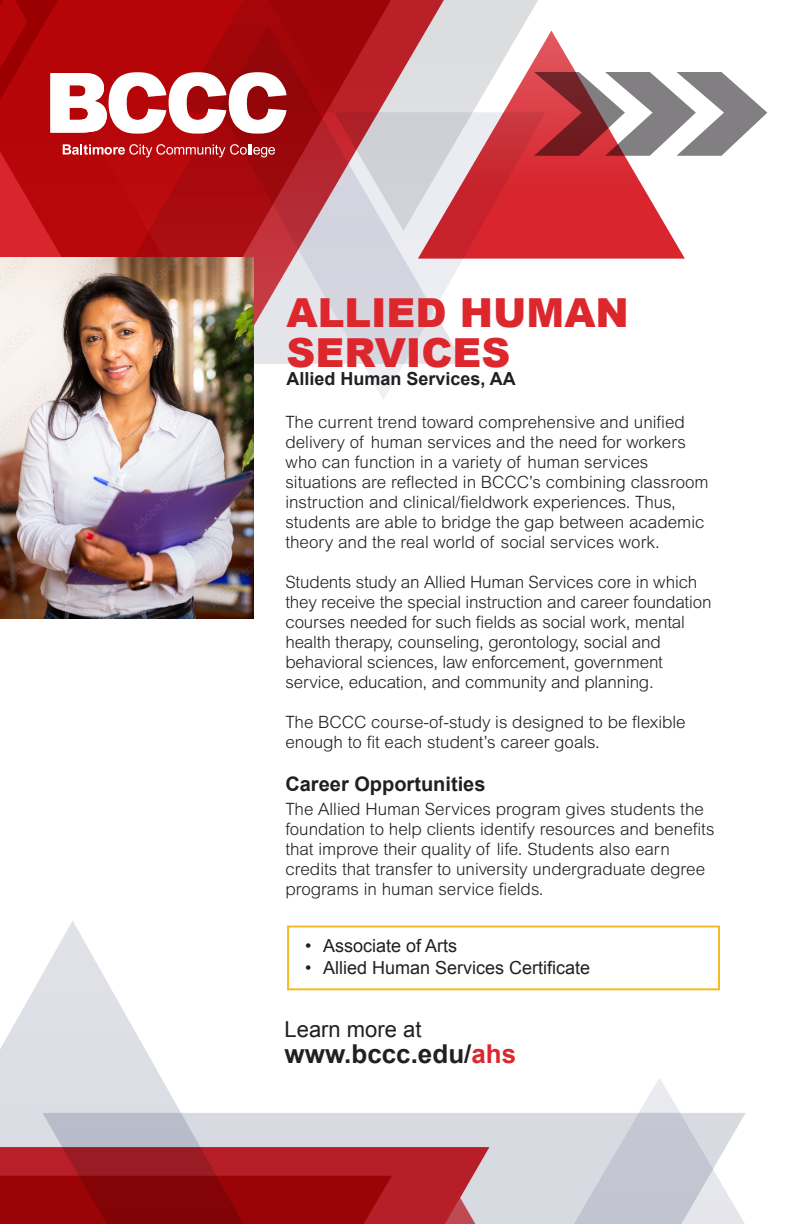
<style>
.page{position:relative;width:792px;height:1224px;background:#fff}
.page>*{position:absolute;margin:0;border:0;box-sizing:border-box;transform-origin:0 0}
.t1{font:900 40px/40px "Arial";color:#dc272d}
.t2{font:700 26px "Arial";color:#231f20}
.t3{font:22px "Arial";color:#231f20}
.text{font:700 20px "Arial";color:#231f20}
.t4{font:18px "Arial";color:#231f20}
.text-2{font:700 18px "Arial";color:#231f20}
.text-3{font:300 17px/20px "Arial MT Std";color:#231f20}
.s1{color:#dc272d}
</style>
<div class="page">
<svg style="left:472px;top:0;width:80px;height:31px;fill:#dcdddf"></svg>
<svg style="left:472px;top:31px;width:213px;height:228px"></svg>
<svg style="left:335px;top:0;width:137px;height:400px;background:#d6b3b8"></svg>
<div style="left:287px;top:926px;width:433px;height:64px;background:#fff;border:2px solid #fab826"></div>
<img style="left:0;top:424px;width:254px;height:195px">
<svg style="left:534px;top:72px;width:233px;height:84px"></svg>
<img style="left:0;top:0;width:335px;height:424px">
<svg style="left:0;top:921px;width:336px;height:142px"></svg>
<div style="left:0;top:1063px;width:181px;height:84px;background:#dcdee5"></div>
<svg style="left:42px;top:1113px;width:470px;height:34px;background:#ced1da"></svg>
<svg style="left:0;top:1147px;width:512px;height:77px;background:#a52027"></svg>
<svg style="left:512px;top:1078px;width:233px;height:146px"></svg>
<p class="t1" style="left:287px;top:292px;width:344px">ALLIED HUMAN<br>SERVICES</p>
<p class="text-2" style="left:287px;top:367px;width:231px">Allied Human Services, AA</p>
<p class="text-3" style="left:285px;top:412px;width:425px">The current trend toward comprehensive and unified delivery of human services and the need for workers who can function in a variety of human services situations are reflected in BCCC’s combining classroom instruction and clinical/fieldwork experiences. Thus, students are able to bridge the gap between academic theory and the real world of social services work.</p>
<p class="text-3" style="left:285px;top:572px;width:428px">Students study an Allied Human Services core in which they receive the special instruction and career foundation courses needed for such fields as social work, mental health therapy, counseling, gerontology, social and behavioral sciences, law enforcement, government service, education, and community and planning.</p>
<p class="text-3" style="left:285px;top:712px;width:402px">The BCCC course-of-study is designed to be flexible enough to fit each student’s career goals.</p>
<p class="text" style="left:285px;top:771px;width:202px">Career Opportunities</p>
<p class="text-3" style="left:285px;top:799px;width:431px">The Allied Human Services program gives students the foundation to help clients identify resources and benefits that improve their quality of life. Students also earn credits that transfer to university undergraduate degree programs in human service fields.</p>
<p class="t4" style="left:305px;top:934px;width:154px">• Associate of Arts</p>
<p class="t4" style="left:305px;top:956px;width:287px">• Allied Human Services Certificate</p>
<p class="t3" style="left:285px;top:1015px;width:138px">Learn more at</p>
<p class="t2" style="left:285px;top:1037px;width:233px">www.bccc.edu/<span class="s1">ahs</span></p>
</div>
